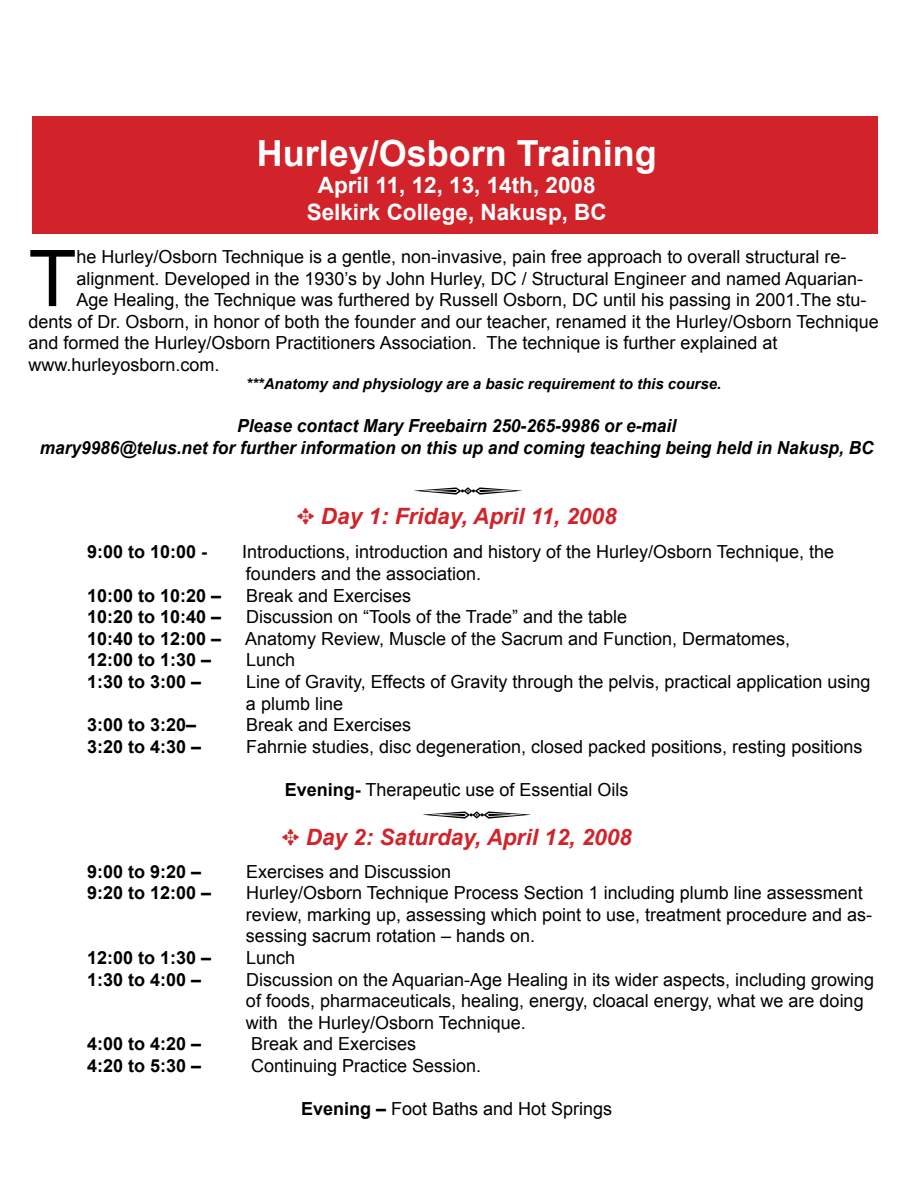
<style>
.page{position:relative;width:918px;height:1188px;background:#fff}
.page>*{position:absolute;margin:0;border:0;box-sizing:border-box;transform-origin:0 0}
.t1{font:78.3px "Arial";color:#000}
.t2{font:700 36px "Arial";color:#fff}
.t3{font:italic 700 22.5px "Arial";color:#d2232a}
.t4{font:700 22.5px/27px "Arial";color:#fff;text-align:center}
.t5{font:18px/21.6px "Arial";color:#000}
.t6{font:700 18px "Arial";color:#000}
.t7{font:italic 700 18px/21.6px "Arial";color:#000;text-align:center;scale:.96 1}
.t8{font:italic 700 15px "Arial";color:#000}
.s1{font-weight:700}
</style>
<div class="page">
<div style="left:32px;top:117px;width:846px;height:117px;background:#d2232a"></div>
<h2 class="t2" style="left:257px;top:133px;width:402px">Hurley/Osborn Training</h2>
<p class="t4" style="left:307px;top:171px;width:302px">April 11, 12, 13, 14th, 2008<br>Selkirk College, Nakusp, BC</p>
<h1 class="t1" style="left:28px;top:235px;width:49px">T</h1>
<p class="t5" style="left:76px;top:246px;width:772px">he Hurley/Osborn Technique is a gentle, non-invasive, pain free approach to overall structural re-</p>
<p class="t5" style="left:76px;top:267px;width:788px">alignment. Developed in the 1930’s by John Hurley, DC / Structural Engineer and named Aquarian-</p>
<p class="t5" style="left:76px;top:289px;width:792px">Age Healing, the Technique was furthered by Russell Osborn, DC until his passing in 2001.The stu-</p>
<p class="t5" style="left:29px;top:311px;width:852px">dents of Dr. Osborn, in honor of both the founder and our teacher, renamed it the Hurley/Osborn Technique</p>
<p class="t5" style="left:29px;top:332px;width:751px">and formed the Hurley/Osborn Practitioners Association. The technique is further explained at</p>
<p class="t5" style="left:29px;top:354px;width:193px">www.hurleyosborn.com.</p>
<p class="t8" style="left:246px;top:375px;width:477px">***Anatomy and physiology are a basic requirement to this course.</p>
<p class="t7" style="left:40px;top:415px;width:870px">Please contact Mary Freebairn 250-265-9986 or e-mail<br>mary9986@telus.net for further information on this up and coming teaching being held in Nakusp, BC</p>
<p class="t3" style="left:297px;top:503px;width:321px">✥ Day 1: Friday, April 11, 2008</p>
<p class="t6" style="left:87px;top:542px;width:122px">9:00 to 10:00 -</p>
<p class="t5" style="left:242px;top:541px;width:594px">Introductions, introduction and history of the Hurley/Osborn Technique, the founders and the association.</p>
<p class="t6" style="left:87px;top:585px;width:136px">10:00 to 10:20 –</p>
<p class="t5" style="left:246px;top:584px;width:167px">Break and Exercises</p>
<p class="t6" style="left:87px;top:607px;width:136px">10:20 to 10:40 –</p>
<p class="t5" style="left:246px;top:606px;width:383px">Discussion on “Tools of the Trade” and the table</p>
<p class="t6" style="left:87px;top:628px;width:136px">10:40 to 12:00 –</p>
<p class="t5" style="left:245px;top:628px;width:547px">Anatomy Review, Muscle of the Sacrum and Function, Dermatomes,</p>
<p class="t6" style="left:87px;top:650px;width:126px">12:00 to 1:30 –</p>
<p class="t5" style="left:246px;top:649px;width:51px">Lunch</p>
<p class="t6" style="left:87px;top:672px;width:116px">1:30 to 3:00 –</p>
<p class="t5" style="left:246px;top:671px;width:626px">Line of Gravity, Effects of Gravity through the pelvis, practical application using a plumb line</p>
<p class="t6" style="left:87px;top:715px;width:111px">3:00 to 3:20–</p>
<p class="t5" style="left:246px;top:714px;width:167px">Break and Exercises</p>
<p class="t6" style="left:87px;top:736px;width:116px">3:20 to 4:30 –</p>
<p class="t5" style="left:246px;top:736px;width:618px">Fahrnie studies, disc degeneration, closed packed positions, resting positions</p>
<p class="t5" style="left:285px;top:779px;width:345px"><span class="s1">Evening-</span> Therapeutic use of Essential Oils</p>
<p class="t3" style="left:282px;top:824px;width:352px">✥ Day 2: Saturday, April 12, 2008</p>
<p class="t6" style="left:87px;top:861px;width:116px">9:00 to 9:20 –</p>
<p class="t5" style="left:246px;top:860px;width:207px">Exercises and Discussion</p>
<p class="t6" style="left:87px;top:883px;width:126px">9:20 to 12:00 –</p>
<p class="t5" style="left:246px;top:882px;width:628px">Hurley/Osborn Technique Process Section 1 including plumb line assessment review, marking up, assessing which point to use, treatment procedure and as&shy;sessing sacrum rotation – hands on.</p>
<p class="t6" style="left:87px;top:948px;width:126px">12:00 to 1:30 –</p>
<p class="t5" style="left:246px;top:947px;width:51px">Lunch</p>
<p class="t6" style="left:87px;top:969px;width:116px">1:30 to 4:00 –</p>
<p class="t5" style="left:246px;top:968px;width:630px">Discussion on the Aquarian-Age Healing in its wider aspects, including growing of foods, pharmaceuticals, healing, energy, cloacal energy, what we are doing with the Hurley/Osborn Technique.</p>
<p class="t6" style="left:87px;top:1034px;width:116px">4:00 to 4:20 –</p>
<p class="t5" style="left:251px;top:1033px;width:167px">Break and Exercises</p>
<p class="t6" style="left:87px;top:1056px;width:116px">4:20 to 5:30 –</p>
<p class="t5" style="left:251px;top:1055px;width:232px">Continuing Practice Session.</p>
<p class="t5" style="left:301px;top:1098px;width:313px"><span class="s1">Evening –</span> Foot Baths and Hot Springs</p>
</div>
